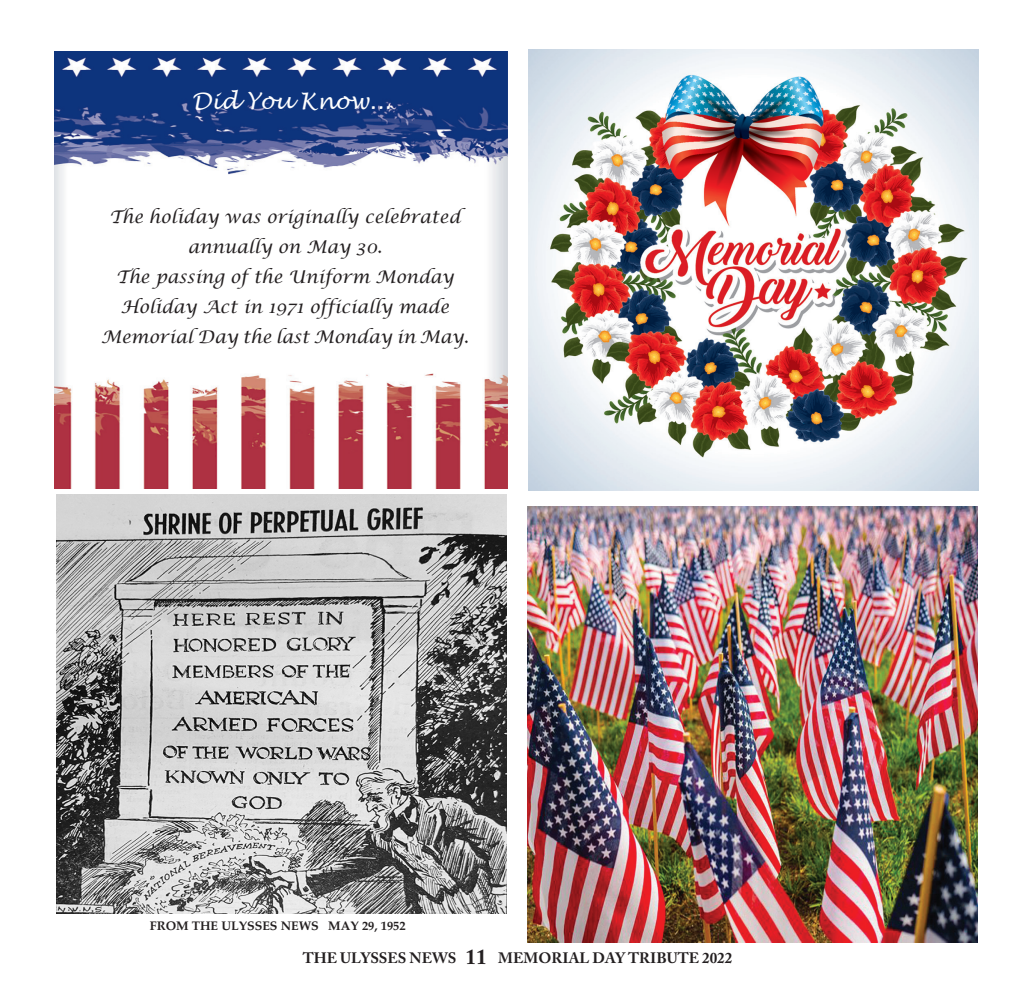
<style>
.page{position:relative;width:1035px;height:990px;background:#fff}
.page>*{position:absolute;margin:0;border:0;box-sizing:border-box;transform-origin:0 0}
.Body1012{font:italic 22.5px "Lucida Handwriting";color:#fff}
.Body1012-2{font:italic 17.5px "Lucida Calligraphy";color:#231f20}
.t1{font:700 15px "Adobe Caslon Pro";color:#231f20}
.Body1012-3{font:700 12.5px "Palatino";color:#231f20}
.s1{font-size:21.25px}
</style>
<div class="page">
<img style="left:54px;top:51px;width:454px;height:438px">
<img style="left:527px;top:506px;width:450px;height:436px">
<img style="left:528px;top:49px;width:450px;height:441px">
<img style="left:57px;top:494px;width:450px;height:419px">
<p class="Body1012" style="left:192px;top:88px;width:201px">Did You Know...</p>
<p class="Body1012-2" style="left:110px;top:207px;width:352px">The holiday was originally celebrated</p>
<p class="Body1012-2" style="left:188px;top:236px;width:196px">annually on May 30.</p>
<p class="Body1012-2" style="left:116px;top:266px;width:339px">The passing of the Uniform Monday</p>
<p class="Body1012-2" style="left:121px;top:296px;width:330px">Holiday Act in 1971 officially made</p>
<p class="Body1012-2" style="left:101px;top:326px;width:369px">Memorial Day the last Monday in May.</p>
<p class="Body1012-3" style="left:150px;top:915px;width:257px">FROM THE ULYSSES NEWS MAY 29, 1952</p>
<p class="t1" style="left:303px;top:949px;width:431px">THE ULYSSES NEWS <span class="s1">11</span> MEMORIAL DAY TRIBUTE 2022</p>
</div>
